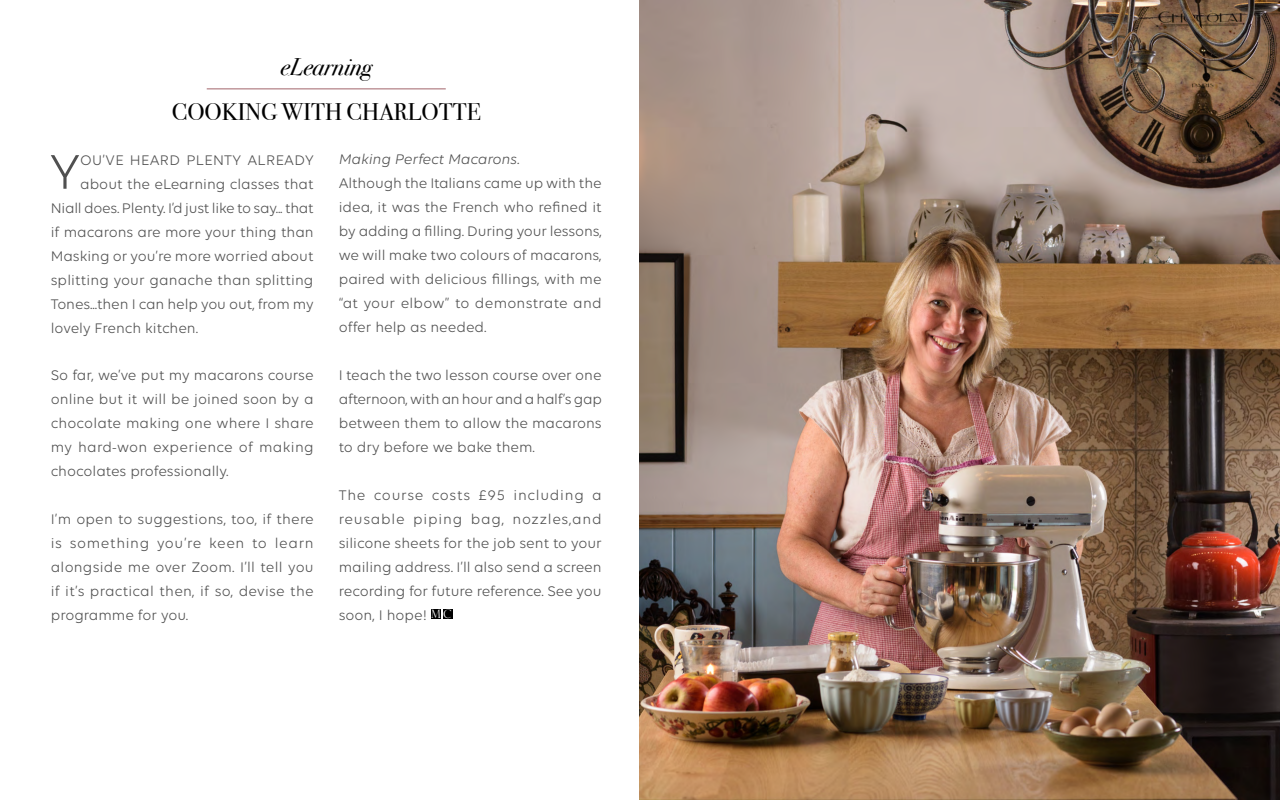
<style>
.page{position:relative;width:1280px;height:800px;background:#fff}
.page>*{position:absolute;margin:0;border:0;box-sizing:border-box;transform-origin:0 0}
.t1{font:52.45px "Volte";color:#505050}
.t2{font:24px "Bodoni Svty Two ITCTT";color:#000}
.t3{font:italic 24px "Bodoni Svty Two ITCTT";color:#000}
.t4{font:15px/24px "Volte";color:#505050;text-align:justify}
.t5{font:15px "Volte";letter-spacing:.025em;color:#505050}
.t6{font:italic 15px "Volte";color:#505050}
.s1{font-family:"Perpetua Titling";font-weight:300;font-size:11.5px;color:#fff}
</style>
<div class="page">
<hr style="left:207px;top:88px;width:239px;height:1px;background:#a2636a">
<img style="left:640px;top:0;width:640px;height:800px">
<div style="left:431px;top:609px;width:10px;height:10px;background:#000"></div>
<div style="left:443px;top:609px;width:10px;height:10px;background:#000"></div>
<h2 class="t3" style="left:280px;top:46px;width:93px">eLearning</h2>
<h2 class="t2" style="left:172px;top:92px;width:127px">cOOKING WITH</h2>
<h2 class="t2" style="left:347px;top:92px;width:107px">CHARLOTTE</h2>
<p class="t6" style="left:339px;top:150px;width:182px">Making Perfect Macarons.</p>
<p class="t4" style="left:339px;top:171px;width:265px">Although the Italians came up with the idea, it was the French who refined it by adding a filling. During your lessons, we will make two colours of macarons, paired with delicious fillings, with me “at your elbow” to demonstrate and offer help as needed.</p>
<p class="t4" style="left:339px;top:363px;width:265px">I teach the two lesson course over one afternoon, with an hour and a half’s gap between them to allow the macarons to dry before we bake them.</p>
<p class="t4" style="left:339px;top:483px;width:265px">The course costs £95 including a reusable piping bag, nozzles,and silicone sheets for the job sent to your mailing address. I’ll also send a screen recording for future reference. See you soon, I hope! <span class="s1">M C</span></p>
<h1 class="t1" style="left:50px;top:142px;width:32px">Y</h1>
<p class="t5" style="left:80px;top:151px;width:143px">ou’ve h eard plenty</p>
<p class="t5" style="left:247px;top:151px;width:67px">already</p>
<p class="t4" style="left:80px;top:172px;width:235px">about the eLearning classes that</p>
<p class="t4" style="left:51px;top:196px;width:265px">Niall does. Plenty. I’d just like to say... that</p>
<p class="t4" style="left:51px;top:220px;width:265px">if macarons are more your thing than</p>
<p class="t4" style="left:51px;top:244px;width:264px">Masking or you’re more worried about</p>
<p class="t4" style="left:51px;top:268px;width:264px">splitting your ganache than splitting</p>
<p class="t4" style="left:51px;top:292px;width:265px">Tones...then I can help you out, from my</p>
<p class="t4" style="left:51px;top:316px;width:149px">lovely French kitchen.</p>
<p class="t4" style="left:51px;top:363px;width:265px">So far, we’ve put my macarons course online but it will be joined soon by a chocolate making one where I share my hard-won experience of making chocolates professionally.</p>
<p class="t4" style="left:51px;top:507px;width:265px">I’m open to suggestions, too, if there is something you’re keen to learn alongside me over Zoom. I’ll tell you if it’s practical then, if so, devise the programme for you.</p>
</div>
